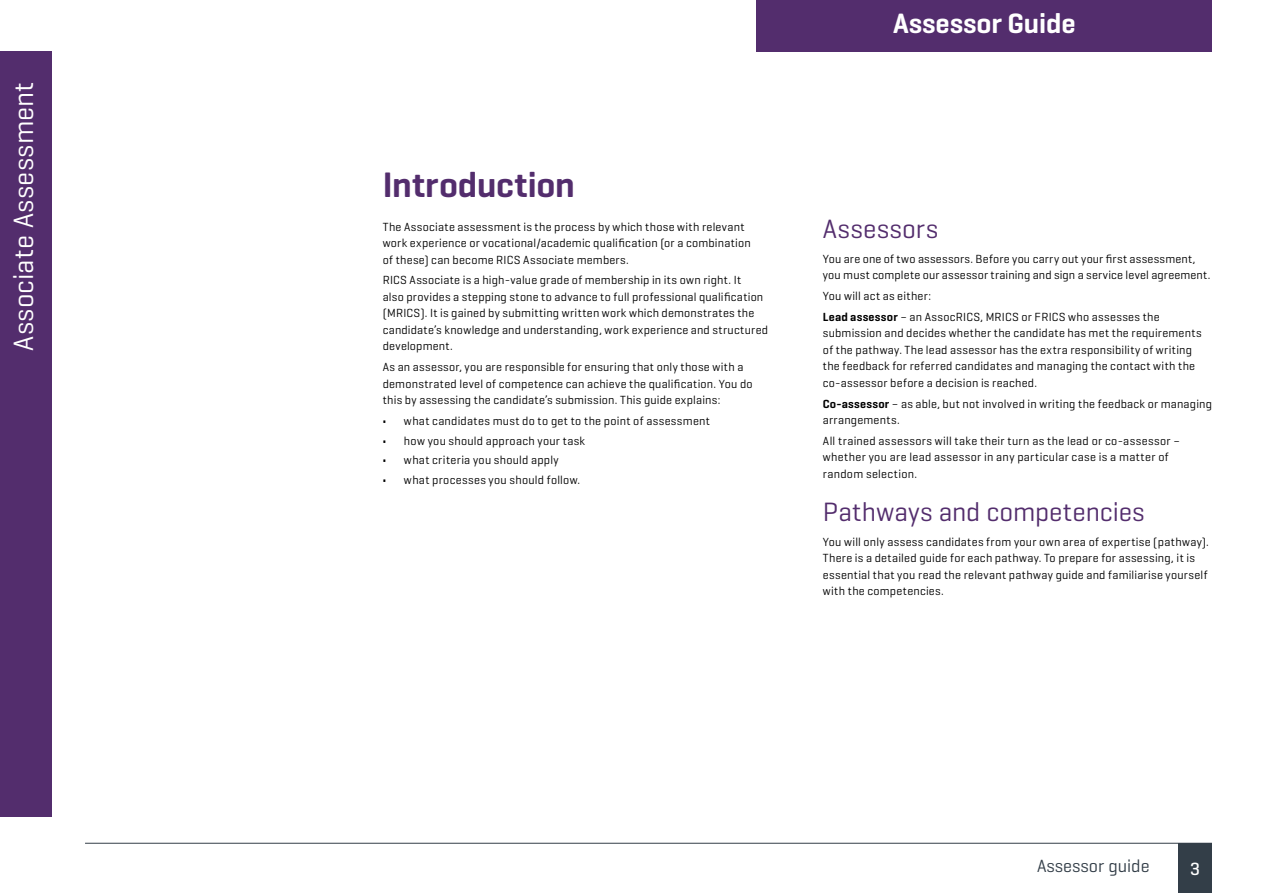
<style>
.page{position:relative;width:1263px;height:893px;background:#fff}
.page>*{position:absolute;margin:0;border:0;box-sizing:border-box;transform-origin:0 0}
.t1{font:600 36px "Geogrotesque";letter-spacing:-.005em;color:#532d6d}
.t2{font:28.5px "Geogrotesque";letter-spacing:.01em;color:#fff}
.t3{font:600 28.5px "Geogrotesque";letter-spacing:-.005em;color:#fff}
.t4{font:27px "Geogrotesque";letter-spacing:.005em;color:#532d6d}
.t5{font:18px "Geogrotesque";color:#333e48}
.t6{font:500 18px "Geogrotesque";color:#fff}
.t7{font:12px/16.5px "Geogrotesque";letter-spacing:.02em;color:#000}
.s1{font-weight:700}
.s2{font-weight:600}
</style>
<div class="page">
<div style="left:1178px;top:843px;width:34px;height:50px;background:#333e48"></div>
<hr style="left:85px;top:843px;width:1127px;height:1px;background:#333e48">
<div style="left:0;top:51px;width:51px;height:765px;background:#532d6d"></div>
<div style="left:757px;top:0;width:455px;height:51px;background:#532d6d"></div>
<h2 class="t2" style="left:6px;top:351px;width:271px;rotate:-90deg">Associate Assessment</h2>
<h1 class="t1" style="left:383px;top:162px;width:194px">Introduction</h1>
<p class="t7" style="left:383px;top:218px;width:370px">The Associate assessment is the process by which those with relevant work experience or vocational/academic qualification (or a combination of these) can become RICS Associate members.</p>
<p class="t7" style="left:383px;top:272px;width:387px">RICS Associate is a high-value grade of membership in its own right. It<br>also provides a stepping stone to advance to full professional qualification (MRICS). It is gained by submitting written work which demonstrates the candidate’s knowledge and understanding, work experience and structured development.</p>
<p class="t7" style="left:383px;top:358px;width:371px">As an assessor, you are responsible for ensuring that only those with a demonstrated level of competence can achieve the qualification. You do this by assessing the candidate’s submission. This guide explains:</p>
<p class="t7" style="left:383px;top:412px;width:329px"><span class="s1">•</span> what candidates must do to get to the point of assessment</p>
<p class="t7" style="left:383px;top:432px;width:204px"><span class="s1">•</span> how you should approach your task</p>
<p class="t7" style="left:383px;top:452px;width:178px"><span class="s1">•</span> what criteria you should apply</p>
<p class="t7" style="left:383px;top:471px;width:199px"><span class="s1">•</span> what processes you should follow.</p>
<h2 class="t3" style="left:893px;top:6px;width:184px">Assessor Guide</h2>
<h3 class="t4" style="left:823px;top:212px;width:117px">Assessors</h3>
<p class="t7" style="left:823px;top:250px;width:389px">You are one of two assessors. Before you carry out your first assessment, you must complete our assessor training and sign a service level agreement.</p>
<p class="t7" style="left:823px;top:285px;width:338px;line-height:20.7px">You will act as either:<br><span class="s2">Lead assessor</span> – an AssocRICS, MRICS or FRICS who assesses the</p>
<p class="t7" style="left:823px;top:325px;width:380px">submission and decides whether the candidate has met the requirements of the pathway. The lead assessor has the extra responsibility of writing the feedback for referred candidates and managing the contact with the co-assessor before a decision is reached.</p>
<p class="t7" style="left:823px;top:395px;width:391px"><span class="s2">Co-assessor</span> – as able, but not involved in writing the feedback or managing arrangements.</p>
<p class="t7" style="left:823px;top:432px;width:359px">All trained assessors will take their turn as the lead or co-assessor – whether you are lead assessor in any particular case is a matter of random selection.</p>
<h3 class="t4" style="left:823px;top:495px;width:323px">Pathways and competencies</h3>
<p class="t7" style="left:823px;top:533px;width:388px">You will only assess candidates from your own area of expertise (pathway).<br>There is a detailed guide for each pathway. To prepare for assessing, it is essential that you read the relevant pathway guide and familiarise yourself with the competencies.</p>
<h3 class="t5" style="left:1037px;top:854px;width:114px">Assessor guide</h3>
<h3 class="t6" style="left:1190px;top:857px;width:11px">3</h3>
</div>
